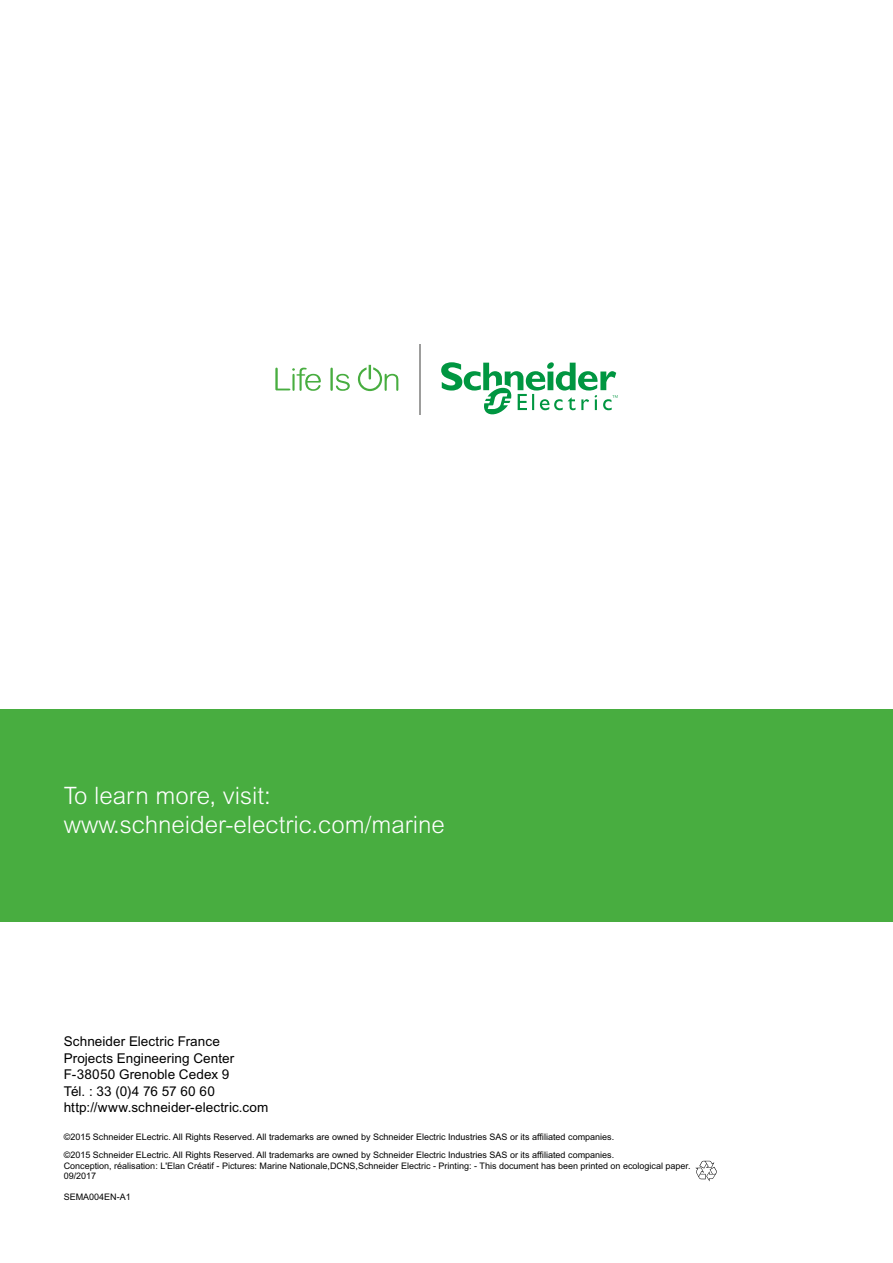
<style>
.page{position:relative;width:893px;height:1263px;background:#fff}
.page>*{position:absolute;margin:0;border:0;box-sizing:border-box;transform-origin:0 0}
.t1{font:300 24px/28.5px "Arial MT Std";color:#fff}
.t2{font:13.5px/16.5px "Arial MT Std";letter-spacing:.005em;color:#000}
.t3{font:9px/18.3px "Arial MT Std";color:#000}
</style>
<div class="page">
<svg style="left:275px;top:368px;width:46px;height:23px"></svg>
<svg style="left:330px;top:368px;width:20px;height:23px"></svg>
<svg style="left:358px;top:365px;width:40px;height:26px"></svg>
<hr style="left:419px;top:344px;width:1px;height:71px;background:#9d9d9c">
<svg style="left:441px;top:362px;width:177px;height:53px"></svg>
<div style="left:0;top:709px;width:893px;height:212px;background:#48ad40"></div>
<svg style="left:695px;top:1161px;width:22px;height:20px"></svg>
<h1 class="t1" style="left:64px;top:781px;width:382px">To learn more, visit: www.schneider-electric.com/marine</h1>
<h2 class="t2" style="left:64px;top:1033px;width:206px">Schneider Electric France<br>Projects Engineering Center<br>F-38050 Grenoble Cedex 9<br>Tél. : 33 (0)4 76 57 60 60 http://www.schneider-electric.com</h2>
<p class="t3" style="left:64px;top:1127px;width:552px">©2015 Schneider ELectric. All Rights Reserved. All trademarks are owned by Schneider Electric Industries SAS or its affiliated companies. ©2015 Schneider ELectric. All Rights Reserved. All trademarks are owned by Schneider Electric Industries SAS or its affiliated companies.</p>
<p class="t3" style="left:64px;top:1160px;width:628px;line-height:10.5px">Conception, réalisation: L'Elan Créatif - Pictures: Marine Nationale,DCNS,Schneider Electric - Printing: - This document has been printed on ecological paper.<br>09/2017</p>
<p class="t3" style="left:64px;top:1188px;width:69px">SEMA004EN-A1</p>
</div>
